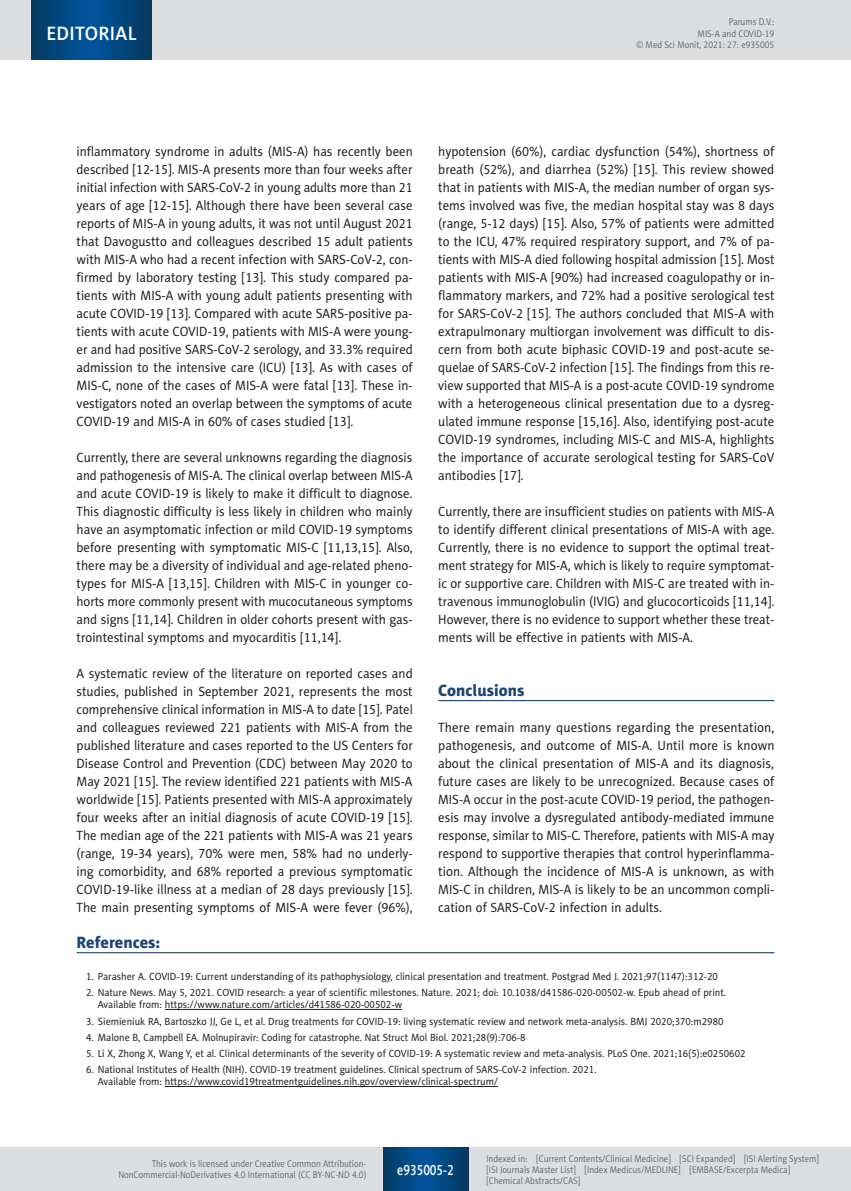
<style>
.page{position:relative;width:851px;height:1191px;background:#fff}
.page>*{position:absolute;margin:0;border:0;box-sizing:border-box;transform-origin:0 0}
.t1{font:19.5px "Naomi Sans EFN Medium";letter-spacing:.01em;color:#fff}
.MSM_Headline_1{font:16.5px "Naomi Sans EFN Heavy";color:#1a4574}
.MSM_Referencje_Tytul{font:16.5px "Naomi Sans EFN Heavy";color:#1a4574}
.MSM_e-PAGINA{font:15px "Naomi Sans EFN Medium";color:#fff;scale:.8 1}
.MSM_Body{font:13.5px/18px "Naomi Sans EFN";color:#231f20;text-align:justify;scale:.95 1}
.MSM_Body-2{font:13.5px/18px "Naomi Sans EFN";color:#231f20;text-align:justify;scale:.94 1}
.MSM_Body-3{font:13.5px/18px "Naomi Sans EFN";color:#231f20;text-align:justify;scale:.96 1}
.MSM_Referencje_punkt{font:10.5px/12px "Naomi Sans EFN";color:#231f20;scale:.95 1}
.MSM_pagina_sygnatura{font:9.75px/11.2px "Naomi Sans EFN Light";color:#57585a;scale:.9 1}
.MSM_pagina_zywa{font:9.75px/11.2px "Naomi Sans EFN Light";color:#57585a;text-align:right;scale:.9 1}
</style>
<div class="page">
<hr style="left:438px;top:700px;width:336px;height:1px;background:#00295c">
<hr style="left:77px;top:952px;width:697px;height:1px;background:#00295c">
<hr style="left:165px;top:1009px;width:237px;height:1px;background:#231f20">
<hr style="left:165px;top:1086px;width:333px;height:1px;background:#231f20">
<div style="left:0;top:1148px;width:850px;height:43px;background:#dcdddf"></div>
<svg style="left:383px;top:1147px;width:85px;height:43px"></svg>
<div style="left:0;top:0;width:850px;height:60px;background:#dcdddf"></div>
<hr style="left:850px;top:0;width:1px;height:60px;background:#dcdddf">
<svg style="left:32px;top:0;width:119px;height:60px"></svg>
<h1 class="t1" style="left:46px;top:22px;width:91px">EDITORIAL</h1>
<p class="MSM_pagina_zywa" style="left:697px;top:16px;width:87px">Parums D.V.:<br>MIS-A and COVID-19</p>
<p class="MSM_pagina_sygnatura" style="left:636px;top:39px;width:154px">© Med Sci Monit, 2021: 27: e935005</p>
<p class="MSM_Body" style="left:77px;top:142px;width:355px">inflammatory syndrome in adults (MIS-A) has recently been described [12-15]. MIS-A presents more than four weeks after initial infection with SARS-CoV-2 in young adults more than 21 years of age [12-15]. Although there have been several case reports of MIS-A in young adults, it was not until August 2021 that Davogustto and colleagues described 15 adult patients with MIS-A who had a recent infection with SARS-CoV-2, con&shy;firmed by laboratory testing [13]. This study compared pa&shy;tients with MIS-A with young adult patients presenting with acute COVID-19 [13]. Compared with acute SARS-positive pa&shy;tients with acute COVID-19, patients with MIS-A were young&shy;er and had positive SARS-CoV-2 serology, and 33.3% required admission to the intensive care (ICU) [13]. As with cases of MIS-C, none of the cases of MIS-A were fatal [13]. These in&shy;vestigators noted an overlap between the symptoms of acute COVID-19 and MIS-A in 60% of cases studied [13].</p>
<p class="MSM_Body-2" style="left:77px;top:448px;width:359px">Currently, there are several unknowns regarding the diagnosis and pathogenesis of MIS-A. The clinical overlap between MIS-A and acute COVID-19 is likely to make it difficult to diagnose.<br>This diagnostic difficulty is less likely in children who mainly have an asymptomatic infection or mild COVID-19 symptoms before presenting with symptomatic MIS-C [11,13,15]. Also, there may be a diversity of individual and age-related pheno&shy;types for MIS-A [13,15]. Children with MIS-C in younger co&shy;horts more commonly present with mucocutaneous symptoms and signs [11,14]. Children in older cohorts present with gas&shy;trointestinal symptoms and myocarditis [11,14].</p>
<p class="MSM_Body" style="left:77px;top:664px;width:355px">A systematic review of the literature on reported cases and studies, published in September 2021, represents the most comprehensive clinical information in MIS-A to date [15]. Patel and colleagues reviewed 221 patients with MIS-A from the published literature and cases reported to the US Centers for Disease Control and Prevention (CDC) between May 2020 to May 2021 [15]. The review identified 221 patients with MIS-A worldwide [15]. Patients presented with MIS-A approximately four weeks after an initial diagnosis of acute COVID-19 [15].<br>The median age of the 221 patients with MIS-A was 21 years (range, 19-34 years), 70% were men, 58% had no underly&shy;ing comorbidity, and 68% reported a previous symptomatic COVID-19-like illness at a median of 28 days previously [15].<br>The main presenting symptoms of MIS-A were fever (96%),</p>
<p class="MSM_Body" style="left:438px;top:142px;width:355px">hypotension (60%), cardiac dysfunction (54%), shortness of breath (52%), and diarrhea (52%) [15]. This review showed that in patients with MIS-A, the median number of organ sys&shy;tems involved was five, the median hospital stay was 8 days (range, 5-12 days) [15]. Also, 57% of patients were admitted to the ICU, 47% required respiratory support, and 7% of pa&shy;tients with MIS-A died following hospital admission [15]. Most patients with MIS-A [90%) had increased coagulopathy or in&shy;flammatory markers, and 72% had a positive serological test for SARS-CoV-2 [15]. The authors concluded that MIS-A with extrapulmonary multiorgan involvement was difficult to dis&shy;cern from both acute biphasic COVID-19 and post-acute se&shy;quelae of SARS-CoV-2 infection [15]. The findings from this re&shy;view supported that MIS-A is a post-acute COVID-19 syndrome with a heterogeneous clinical presentation due to a dysreg&shy;ulated immune response [15,16]. Also, identifying post-acute COVID-19 syndromes, including MIS-C and MIS-A, highlights the importance of accurate serological testing for SARS-CoV antibodies [17].</p>
<p class="MSM_Body-2" style="left:438px;top:502px;width:359px">Currently, there are insufficient studies on patients with MIS-A to identify different clinical presentations of MIS-A with age.<br>Currently, there is no evidence to support the optimal treat&shy;ment strategy for MIS-A, which is likely to require symptomat&shy;ic or supportive care. Children with MIS-C are treated with in&shy;travenous immunoglobulin (IVIG) and glucocorticoids [11,14].<br>However, there is no evidence to support whether these treat&shy;ments will be effective in patients with MIS-A.</p>
<p class="MSM_Headline_1" style="left:438px;top:680px;width:88px">Conclusions</p>
<p class="MSM_Body-3" style="left:438px;top:718px;width:352px">There remain many questions regarding the presentation, pathogenesis, and outcome of MIS-A. Until more is known about the clinical presentation of MIS-A and its diagnosis, future cases are likely to be unrecognized. Because cases of MIS-A occur in the post-acute COVID-19 period, the pathogen&shy;esis may involve a dysregulated antibody-mediated immune response, similar to MIS-C. Therefore, patients with MIS-A may respond to supportive therapies that control hyperinflamma&shy;tion. Although the incidence of MIS-A is unknown, as with MIS-C in children, MIS-A is likely to be an uncommon compli&shy;cation of SARS-CoV-2 infection in adults.</p>
<p class="MSM_Referencje_Tytul" style="left:77px;top:932px;width:85px">References:</p>
<p class="MSM_Referencje_punkt" style="left:86px;top:970px;width:666px">1. Parasher A. COVID-19: Current understanding of its pathophysiology, clinical presentation and treatment. Postgrad Med J. 2021;97(1147):312-20</p>
<p class="MSM_Referencje_punkt" style="left:98px;top:987px;width:662px;text-indent:-12px">2. Nature News. May 5, 2021. COVID research: a year of scientific milestones. Nature. 2021; doi: 10.1038/d41586-020-00502-w. Epub ahead of print.<br>Available from: https://www.nature.com/articles/d41586-020-00502-w</p>
<p class="MSM_Referencje_punkt" style="left:86px;top:1015px;width:672px">3. Siemieniuk RA, Bartoszko JJ, Ge L, et al. Drug treatments for COVID-19: living systematic review and network meta-analysis. BMJ 2020;370:m2980</p>
<p class="MSM_Referencje_punkt" style="left:86px;top:1031px;width:464px">4. Malone B, Campbell EA. Molnupiravir: Coding for catastrophe. Nat Struct Mol Biol. 2021;28(9):706-8</p>
<p class="MSM_Referencje_punkt" style="left:86px;top:1047px;width:695px">5. Li X, Zhong X, Wang Y, et al. Clinical determinants of the severity of COVID-19: A systematic review and meta-analysis. PLoS One. 2021;16(5):e0250602</p>
<p class="MSM_Referencje_punkt" style="left:98px;top:1064px;width:526px;text-indent:-12px">6. National Institutes of Health (NIH). COVID-19 treatment guidelines. Clinical spectrum of SARS-CoV-2 infection. 2021.<br>Available from: https://www.covid19treatmentguidelines.nih.gov/overview/clinical-spectrum/</p>
<p class="MSM_pagina_sygnatura" style="left:118px;top:1158px;width:277px;text-align:right">This work is licensed under Creative Common Attribution-<br>NonCommercial-NoDerivatives 4.0 International (CC BY-NC-ND 4.0)</p>
<p class="MSM_e-PAGINA" style="left:397px;top:1160px;width:72px">e935005-2</p>
<p class="MSM_pagina_sygnatura" style="left:486px;top:1152px;width:371px">Indexed in: [Current Contents/Clinical Medicine] [SCI Expanded] [ISI Alerting System] [ISI Journals Master List] [Index Medicus/MEDLINE] [EMBASE/Excerpta Medica] [Chemical Abstracts/CAS]</p>
</div>
